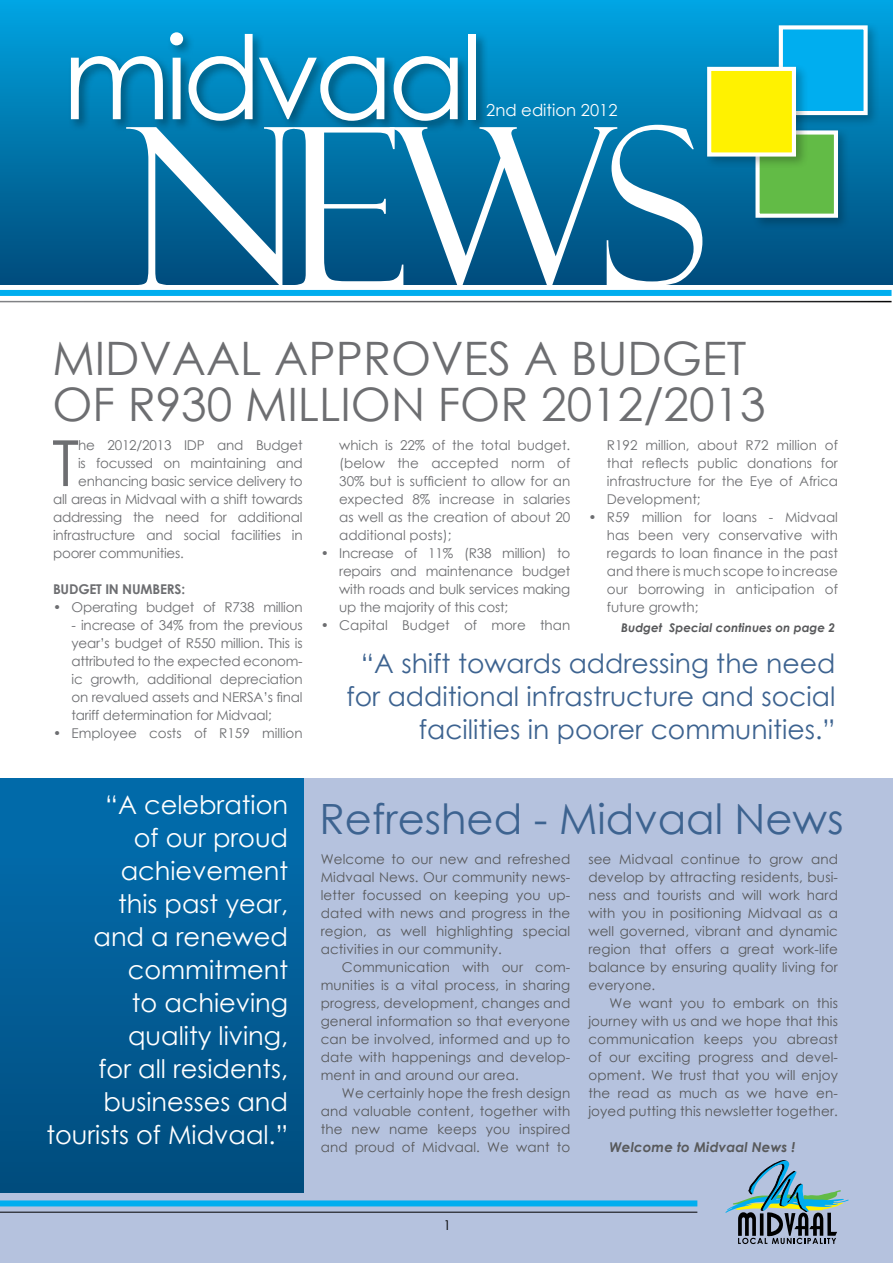
<style>
.page{position:relative;width:893px;height:1263px;background:#fff}
.page>*{position:absolute;margin:0;border:0;box-sizing:border-box;transform-origin:0 0}
.t1{font:221.55px "Felix Titling";color:#fff}
.t2{font:115.8px "Century Gothic";letter-spacing:-.05em;color:#fff}
.t3{font:63.6px "Century Gothic";color:#6d6e71}
.t4{font:46.05px/46px "Century Gothic";color:#6d6e71}
.t5{font:41.7px "Century Gothic";color:#3d6390}
.t6{font:26.7px/33px "Century Gothic";color:#3d6390;text-align:right}
.t7{font:25.65px/33px "Century Gothic";color:#fff;text-align:right}
.t8{font:16.5px "Century Gothic";color:#fff}
.t9{font:13.5px/18px "Century Gothic";letter-spacing:-.015em;color:#6d6e71;text-align:justify}
.t10{font:13.5px/18px "Century Gothic";letter-spacing:.01em;color:#58595b;text-align:justify}
.t11{font:italic 700 13.5px "Century Gothic";letter-spacing:.01em;color:#58595b}
.t12{font:700 13.5px "Century Gothic";letter-spacing:-.015em;color:#6d6e71}
.t13{font:13.5px "Century Gothic";color:#000}
.t14{font:italic 700 12px "Century Gothic";color:#58595b}
</style>
<div class="page">
<div style="left:0;top:778px;width:893px;height:485px;background:#b5c2de"></div>
<div style="left:0;top:0;width:893px;height:285px;background:linear-gradient(to bottom,#00a4e1,#004b7a)"></div>
<div style="left:775px;top:22px;width:105px;height:106px;background:#000;opacity:.25"></div>
<div style="left:779px;top:25px;width:89px;height:90px;background:#00aeef;border:4px solid #fff"></div>
<div style="left:752px;top:127px;width:99px;height:103px;background:#000;opacity:.25"></div>
<div style="left:755px;top:130px;width:83px;height:88px;background:#62bb46;border:4px solid #fff"></div>
<div style="left:67px;top:29px;width:422px;height:105px;background:#000;opacity:.35"></div>
<div style="left:703px;top:63px;width:106px;height:106px;background:#000;opacity:.25"></div>
<div style="left:707px;top:67px;width:89px;height:90px;background:#fff200;border:4px solid #fff"></div>
<div style="left:0;top:290px;width:891px;height:6px;background:#00aeef"></div>
<div style="left:0;top:778px;width:304px;height:414px;background:linear-gradient(to bottom,#026eaf,#014d7e)"></div>
<div style="left:0;top:1200px;width:697px;height:6px;background:#00aeef"></div>
<hr style="left:0;top:1212px;width:697px;height:1px;background:#000">
<svg style="left:725px;top:1160px;width:124px;height:84px"></svg>
<h2 class="t2" style="left:62px;top:-4px;width:423px">midvaal</h2>
<h1 class="t1" style="left:125px;top:81px;width:584px">NEWS</h1>
<p class="t8" style="left:486px;top:99px;width:133px">2nd edition 2012</p>
<h3 class="t4" style="left:52px;top:334px;width:715px">MIDVAAL APPROVES A BUDGET<br>OF R930 MILLION FOR 2012/2013</h3>
<h3 class="t3" style="left:52px;top:419px;width:29px">T</h3>
<p class="t9" style="left:78px;top:436px;width:226px">he 2012/2013 IDP and Budget</p>
<p class="t9" style="left:339px;top:436px;width:233px">which is 22% of the total budget. (below the accepted norm of 30% but is sufficient to allow for an expected 8% increase in salaries as well as the creation of about 20 additional posts);</p>
<p class="t9" style="left:339px;top:544px;width:233px;text-indent:-18px">• Increase of 11% (R38 million) to repairs and maintenance budget with roads and bulk services making up the majority of this cost;</p>
<p class="t9" style="left:321px;top:616px;width:251px">• Capital Budget of more than</p>
<p class="t9" style="left:607px;top:436px;width:233px">R192 million, about R72 million of that reflects public donations for infrastructure for the Eye of Africa Development;</p>
<p class="t9" style="left:607px;top:508px;width:233px;text-indent:-18px">• R59 million for loans - Midvaal has been very conservative with regards to loan finance in the past and there is much scope to increase our borrowing in anticipation of future growth;</p>
<p class="t9" style="left:78px;top:454px;width:226px">is focussed on maintaining and</p>
<p class="t9" style="left:78px;top:472px;width:226px">enhancing basic service delivery to</p>
<p class="t9" style="left:53px;top:490px;width:251px">all areas in Midvaal with a shift towards</p>
<p class="t9" style="left:53px;top:508px;width:251px">addressing the need for additional</p>
<p class="t9" style="left:53px;top:526px;width:251px">infrastructure and social facilities in</p>
<p class="t9" style="left:53px;top:544px;width:132px">poorer communities.</p>
<p class="t12" style="left:53px;top:579px;width:134px">BUDGET IN NUMBERS:</p>
<p class="t9" style="left:53px;top:598px;width:251px">• Operating budget of R738 million</p>
<p class="t9" style="left:72px;top:616px;width:233px">- increase of 34% from the previous year’s budget of R550 million. This is attributed to the expected econom&shy;ic growth, additional depreciation on revalued assets and NERSA’s final tariff determination for Midvaal;</p>
<p class="t9" style="left:53px;top:724px;width:251px">• Employee costs of R159 million</p>
<p class="t14" style="left:621px;top:618px;width:216px">Budget Special continues on page 2</p>
<h3 class="t6" style="left:346px;top:647px;width:490px">“A shift towards addressing the need for additional infrastructure and social facilities in poorer communities.”</h3>
<h3 class="t7" style="left:46px;top:788px;width:243px">“A celebration<br>of our proud achievement<br>this past year,<br>and a renewed commitment<br>to achieving quality living,<br>for all residents, businesses and tourists of Midvaal.”</h3>
<h3 class="t5" style="left:320px;top:790px;width:525px">Refreshed - Midvaal News</h3>
<p class="t10" style="left:588px;top:850px;width:251px">see Midvaal continue to grow and develop by attracting residents, busi&shy;ness and tourists and will work hard with you in positioning Midvaal as a well governed, vibrant and dynamic region that offers a great work-life balance by ensuring quality living for everyone.</p>
<p class="t10" style="left:588px;top:994px;width:251px;text-indent:21px">We want you to embark on this journey with us and we hope that this communication keeps you abreast of our exciting progress and devel&shy;opment. We trust that you will enjoy the read as much as we have en&shy;joyed putting this newsletter together.</p>
<p class="t11" style="left:610px;top:1137px;width:187px">Welcome to Midvaal News !</p>
<p class="t10" style="left:321px;top:850px;width:251px">Welcome to our new and refreshed Midvaal News. Our community news&shy;letter focussed on keeping you up&shy;dated with news and progress in the region, as well highlighting special activities in our community.</p>
<p class="t10" style="left:321px;top:958px;width:251px;text-indent:21px">Communication with our com&shy;munities is a vital process, in sharing progress, development, changes and general information so that everyone can be involved, informed and up to date with happenings and develop&shy;ment in and around our area.</p>
<p class="t10" style="left:321px;top:1084px;width:251px;text-indent:21px">We certainly hope the fresh design and valuable content, together with the new name keeps you inspired and proud of Midvaal. We want to</p>
<p class="t13" style="left:443px;top:1216px;width:9px">1</p>
</div>
